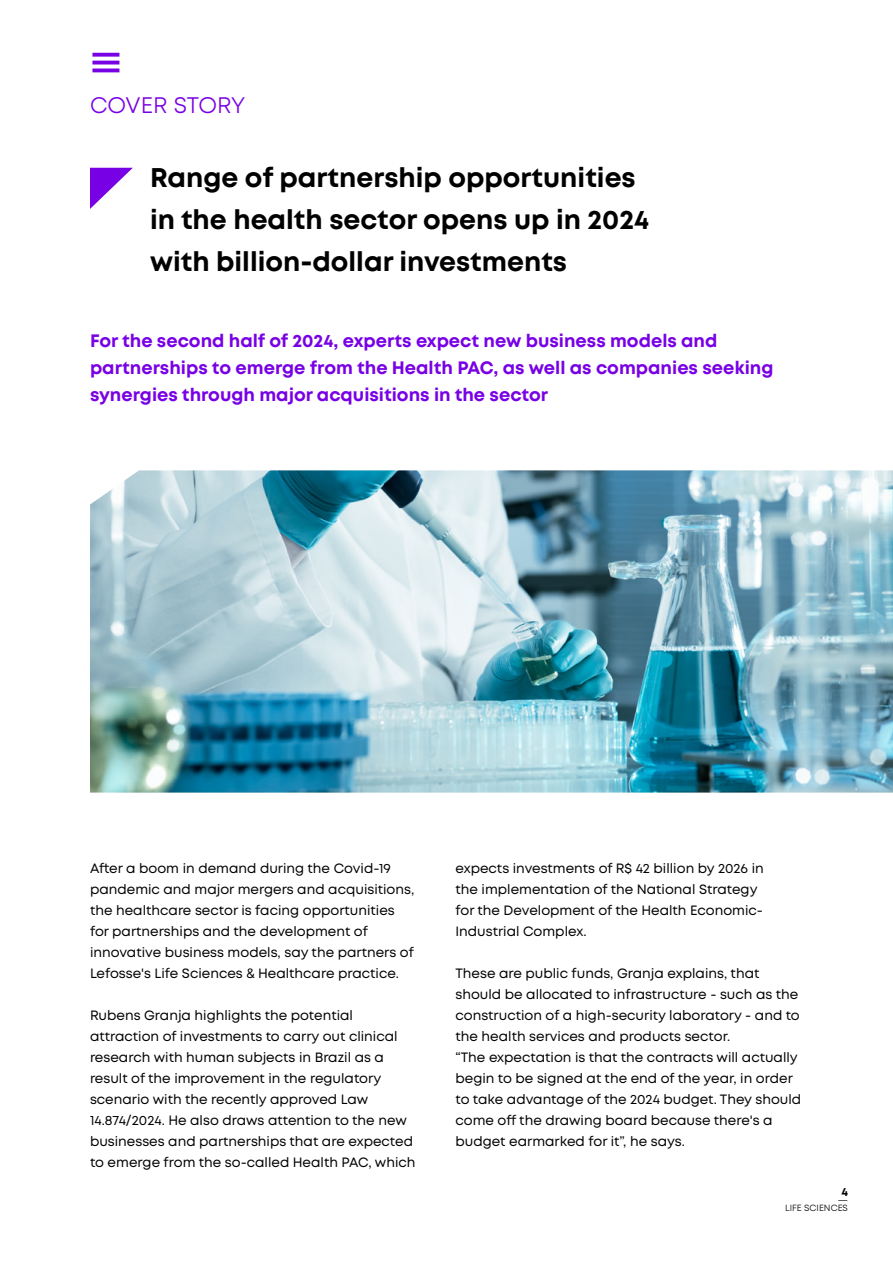
<style>
.page{position:relative;width:893px;height:1263px;background:#fff}
.page>*{position:absolute;margin:0;border:0;box-sizing:border-box;transform-origin:0 0}
.t1{font:700 27px/42px "Mont";color:#000}
.t2{font:22.5px "Mont";letter-spacing:-.005em;color:#7800e5}
.t3{font:700 18px/27px "Mont";color:#7800e5}
.t4{font:13.5px/21px "Mont";color:#000}
.t5{font:700 11.85px "Mont";color:#000}
.t6{font:9px "Mont";color:#000}
.t7{font:9px "Titillium Web";color:#000}
</style>
<div class="page">
<svg style="left:90px;top:168px;width:43px;height:41px"></svg>
<img style="left:90px;top:470px;width:803px;height:322px">
<svg style="left:92px;top:53px;width:27px;height:19px"></svg>
<h2 class="t2" style="left:90px;top:90px;width:157px">COVER STORY</h2>
<h1 class="t1" style="left:150px;top:157px;width:501px">Range of partnership opportunities in the health sector opens up in 2024 with billion-dollar investments</h1>
<h3 class="t3" style="left:90px;top:327px;width:685px">For the second half of 2024, experts expect new business models and partnerships to emerge from the Health PAC, as well as companies seeking synergies through major acquisitions in the sector</h3>
<p class="t4" style="left:90px;top:858px;width:326px">After a boom in demand during the Covid-19 pandemic and major mergers and acquisitions, the healthcare sector is facing opportunities for partnerships and the development of innovative business models, say the partners of Lefosse's Life Sciences &amp; Healthcare practice.</p>
<p class="t4" style="left:90px;top:1005px;width:327px">Rubens Granja highlights the potential attraction of investments to carry out clinical research with human subjects in Brazil as a result of the improvement in the regulatory scenario with the recently approved Law 14.874/2024. He also draws attention to the new businesses and partnerships that are expected to emerge from the so-called Health PAC, which</p>
<p class="t4" style="left:455px;top:858px;width:310px">expects investments of R$ 42 billion by 2026 in the implementation of the National Strategy for the Development of the Health Economic-Industrial Complex.</p>
<p class="t4" style="left:455px;top:963px;width:347px">These are public funds, Granja explains, that should be allocated to infrastructure - such as the construction of a high-security laboratory - and to the health services and products sector.<br>“The expectation is that the contracts will actually begin to be signed at the end of the year, in order to take advantage of the 2024 budget. They should come off the drawing board because there's a budget earmarked for it”, he says.</p>
<p class="t5" style="left:841px;top:1184px;width:8px">4</p>
<p class="t7" style="left:838px;top:1194px;width:12px">—</p>
<p class="t6" style="left:785px;top:1202px;width:64px">LIFE SCIENCES</p>
</div>
